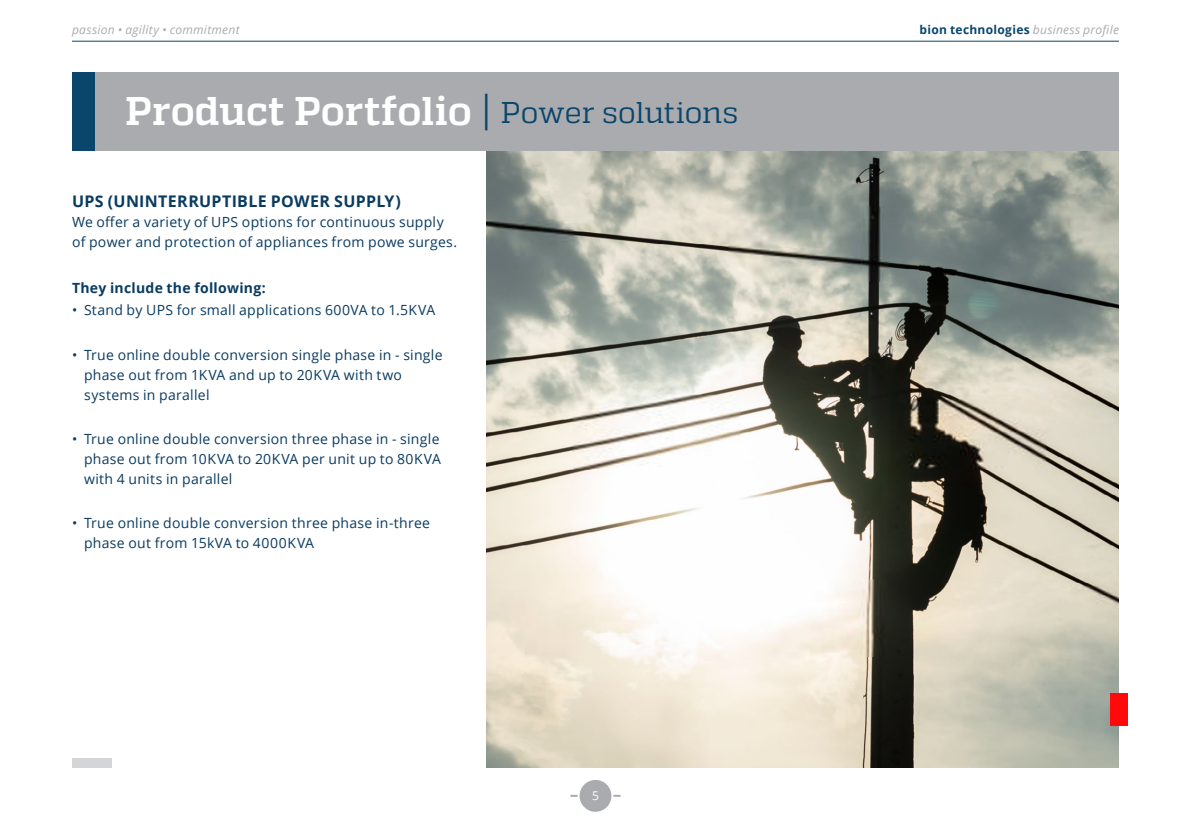
<style>
.page{position:relative;width:1191px;height:840px;background:#fff}
.page>*{position:absolute;margin:0;border:0;box-sizing:border-box;transform-origin:0 0}
.t1{font:700 40px "Quadon";color:#fff}
.t2{font:700 16px "Open Sans";letter-spacing:.02em;color:#0a3b61}
.t3{font:14px/20px "Open Sans";letter-spacing:.02em;color:#0a3b61}
.t4{font:700 14px "Open Sans";letter-spacing:.02em;color:#0a3b61}
.t5{font:700 12px "Open Sans";letter-spacing:.025em;color:#0a456b}
.t6{font:italic 12px "Open Sans";letter-spacing:.025em;color:#a9abae}
.t7{font:12px "Open Sans";color:#fff}
.s1{font-weight:400;font-style:italic;color:#a9abae}
.s2{color:#0a456b}
.s3{font-weight:400;font-size:30px;color:#0a456b}
</style>
<div class="page">
<hr style="left:72px;top:41px;width:1047px;height:1px;background:#0a456b">
<svg style="left:570px;top:794px;width:7px;height:2px"></svg>
<svg style="left:613px;top:794px;width:7px;height:2px"></svg>
<div style="left:579px;top:779px;width:32px;height:32px;background:#a9abae;border-radius:50%"></div>
<img style="left:486px;top:150px;width:633px;height:617px">
<div style="left:72px;top:72px;width:1047px;height:78px;background:#a9abae"></div>
<div style="left:72px;top:758px;width:40px;height:9px;background:#d4d5d6"></div>
<div style="left:1110px;top:692px;width:17px;height:32px;background:#ff0a0a"></div>
<div style="left:72px;top:72px;width:23px;height:78px;background:#0a456b"></div>
<p class="t6" style="left:72px;top:22px;width:169px">passion • agility • commitment</p>
<p class="t5" style="left:919px;top:21px;width:201px">bion technologies <span class="s1">business profile</span></p>
<h1 class="t1" style="left:125px;top:88px;width:614px">Product Portfolio <span class="s2">|</span> <span class="s3">Power solutions</span></h1>
<p class="t2" style="left:72px;top:190px;width:330px">UPS (UNINTERRUPTIBLE POWER SUPPLY)</p>
<p class="t3" style="left:72px;top:212px;width:386px">We offer a variety of UPS options for continuous supply of power and protection of appliances from powe surges.</p>
<p class="t4" style="left:72px;top:278px;width:195px">They include the following:</p>
<p class="t3" style="left:72px;top:300px;width:365px">• Stand by UPS for small applications 600VA to 1.5KVA</p>
<p class="t3" style="left:84px;top:344px;width:360px;text-indent:-12px">• True online double conversion single phase in - single phase out from 1KVA and up to 20KVA with two systems in parallel</p>
<p class="t3" style="left:84px;top:428px;width:358px;text-align:justify;text-indent:-12px">• True online double conversion three phase in - single phase out from 10KVA to 20KVA per unit up to 80KVA with 4 units in parallel</p>
<p class="t3" style="left:84px;top:512px;width:348px;text-indent:-12px">• True online double conversion three phase in-three phase out from 15kVA to 4000KVA</p>
<p class="t7" style="left:592px;top:786px;width:8px">5</p>
</div>
